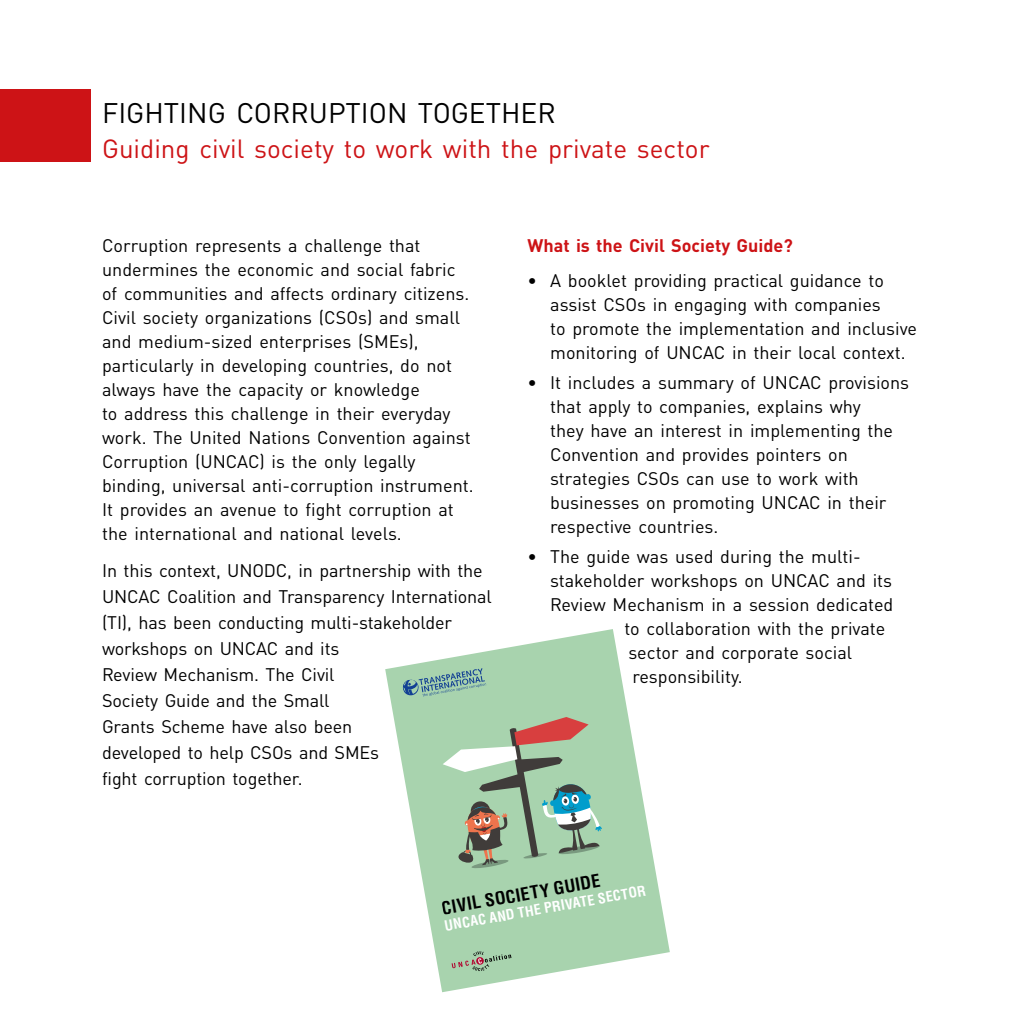
<style>
.page{position:relative;width:1021px;height:1021px;background:#fff}
.page>*{position:absolute;margin:0;border:0;box-sizing:border-box;transform-origin:0 0}
.t1{font:28px "DIN Pro";color:#000}
.t2{font:26px "DIN Pro";color:#cd1316}
.t3{font:18px/24px "DIN Pro";color:#000}
.t4{font:700 18px "DIN Pro";color:#cd1316}
.t5{font:700 condensed 17.6px "Helvetica";color:#000}
.t6{font:700 condensed 14px "Helvetica";color:#fff}
</style>
<div class="page">
<svg style="left:385px;top:629px;width:284px;height:363px;fill:#a8d3ae"></svg>
<svg style="left:451px;top:951px;width:60px;height:20px"></svg>
<svg style="left:402px;top:668px;width:84px;height:28px;background:#88b4a8"></svg>
<svg style="left:441px;top:717px;width:161px;height:198px;background:#a1bca0"></svg>
<div style="left:0;top:89px;width:91px;height:72px;background:#cd1316"></div>
<h1 class="t1" style="left:102px;top:90px;width:455px">FIGHTING CORRUPTION TOGETHER</h1>
<h2 class="t2" style="left:102px;top:128px;width:609px">Guiding civil society to work with the private sector</h2>
<p class="t3" style="left:102px;top:232px;width:373px">Corruption represents a challenge that undermines the economic and social fabric of communities and affects ordinary citizens.<br>Civil society organizations (CSOs) and small and medium-sized enterprises (SMEs), particularly in developing countries, do not always have the capacity or knowledge<br>to address this challenge in their everyday work. The United Nations Convention against Corruption (UNCAC) is the only legally binding, universal anti-corruption instrument.<br>It provides an avenue to fight corruption at the international and national levels.</p>
<p class="t3" style="left:102px;top:556px;width:391px;line-height:26px">In this context, UNODC, in partnership with the UNCAC Coalition and Transparency International (TI), has been conducting multi-stakeholder workshops on UNCAC and its<br>Review Mechanism. The Civil<br>Society Guide and the Small<br>Grants Scheme have also been<br>developed to help CSOs and SMEs<br>fight corruption together.</p>
<p class="t4" style="left:527px;top:230px;width:267px">What is the Civil Society Guide?</p>
<p class="t3" style="left:550px;top:267px;width:368px;text-indent:-23px">• A booklet providing practical guidance to assist CSOs in engaging with companies<br>to promote the implementation and inclusive monitoring of UNCAC in their local context.</p>
<p class="t3" style="left:550px;top:368px;width:360px;text-indent:-23px">• It includes a summary of UNCAC provisions that apply to companies, explains why<br>they have an interest in implementing the Convention and provides pointers on strategies CSOs can use to work with businesses on promoting UNCAC in their respective countries.</p>
<p class="t3" style="left:527px;top:542px;width:335px">• The guide was used during the multi-</p>
<p class="t3" style="left:550px;top:566px;width:343px">stakeholder workshops on UNCAC and its</p>
<p class="t3" style="left:550px;top:590px;width:345px">Review Mechanism in a session dedicated</p>
<p class="t3" style="left:624px;top:614px;width:262px">to collaboration with the private</p>
<p class="t3" style="left:628px;top:638px;width:225px">sector and corporate social</p>
<p class="t3" style="left:632px;top:662px;width:112px">responsibility.</p>
<p class="t5" style="left:440px;top:898px;width:162px;rotate:-10deg">CIVIL SOCIETY GUIDE</p>
<p class="t6" style="left:443px;top:917px;width:206px;rotate:-10deg">UNCAC AND THE PRIVATE SECTOR</p>
</div>
